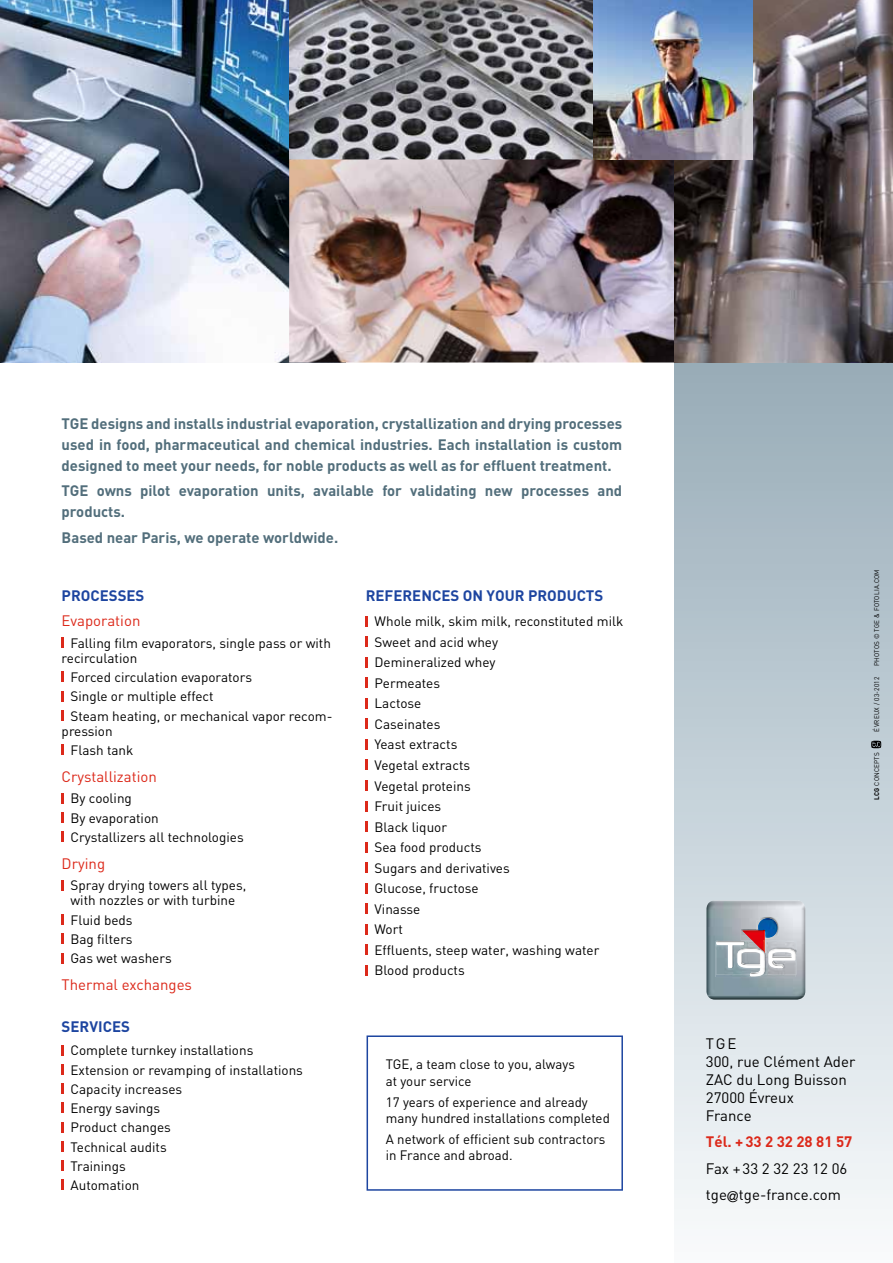
<style>
.page{position:relative;width:893px;height:1263px;background:#fff}
.page>*{position:absolute;margin:0;border:0;box-sizing:border-box;transform-origin:0 0}
.t1{font:700 15px/21px "DIN";color:#526e7b;text-align:justify}
.t2{font:15px/18px "DIN";color:#000}
.t3{font:15px "DIN";color:#dc291a}
.t4{font:700 15px "DIN";color:#1d45a0}
.t5{font:700 15px "DIN";color:#dc291a}
.t6{font:13.5px/20.5px "DIN";color:#000}
.t7{font:6.75px "DIN";letter-spacing:.03em;color:#000;scale:.95 1}
.s1{font-weight:700}
.s2{font-family:"Helvetica Neue"}
</style>
<div class="page">
<img style="left:0;top:0;width:289px;height:362px">
<img style="left:289px;top:0;width:304px;height:159px">
<img style="left:289px;top:159px;width:385px;height:203px">
<svg style="left:674px;top:362px;width:219px;height:859px;background:#c4d0d8"></svg>
<img style="left:674px;top:0;width:219px;height:362px">
<img style="left:593px;top:0;width:160px;height:159px">
<svg style="left:62px;top:638px;width:2px;height:10px"></svg>
<svg style="left:62px;top:672px;width:2px;height:10px"></svg>
<svg style="left:62px;top:691px;width:2px;height:10px"></svg>
<svg style="left:62px;top:710px;width:2px;height:11px"></svg>
<svg style="left:62px;top:745px;width:2px;height:10px"></svg>
<svg style="left:62px;top:793px;width:2px;height:10px"></svg>
<svg style="left:62px;top:812px;width:2px;height:11px"></svg>
<svg style="left:62px;top:832px;width:2px;height:10px"></svg>
<svg style="left:62px;top:880px;width:2px;height:10px"></svg>
<svg style="left:62px;top:914px;width:2px;height:11px"></svg>
<svg style="left:62px;top:934px;width:2px;height:10px"></svg>
<svg style="left:62px;top:953px;width:2px;height:10px"></svg>
<svg style="left:62px;top:1045px;width:2px;height:10px"></svg>
<svg style="left:62px;top:1064px;width:2px;height:10px"></svg>
<svg style="left:62px;top:1083px;width:2px;height:11px"></svg>
<svg style="left:62px;top:1103px;width:2px;height:10px"></svg>
<svg style="left:62px;top:1122px;width:2px;height:10px"></svg>
<svg style="left:62px;top:1141px;width:2px;height:10px"></svg>
<svg style="left:62px;top:1160px;width:2px;height:11px"></svg>
<svg style="left:62px;top:1180px;width:2px;height:10px"></svg>
<svg style="left:366px;top:616px;width:2px;height:10px"></svg>
<svg style="left:366px;top:637px;width:2px;height:10px"></svg>
<svg style="left:366px;top:657px;width:2px;height:10px"></svg>
<svg style="left:366px;top:678px;width:2px;height:10px"></svg>
<svg style="left:366px;top:698px;width:2px;height:10px"></svg>
<svg style="left:366px;top:719px;width:2px;height:10px"></svg>
<svg style="left:366px;top:739px;width:2px;height:10px"></svg>
<svg style="left:366px;top:760px;width:2px;height:10px"></svg>
<svg style="left:366px;top:780px;width:2px;height:10px"></svg>
<svg style="left:366px;top:801px;width:2px;height:10px"></svg>
<svg style="left:366px;top:821px;width:2px;height:11px"></svg>
<svg style="left:366px;top:842px;width:2px;height:10px"></svg>
<svg style="left:366px;top:862px;width:2px;height:11px"></svg>
<svg style="left:366px;top:883px;width:2px;height:10px"></svg>
<svg style="left:366px;top:904px;width:2px;height:10px"></svg>
<svg style="left:366px;top:924px;width:2px;height:10px"></svg>
<svg style="left:366px;top:945px;width:2px;height:10px"></svg>
<svg style="left:366px;top:965px;width:2px;height:10px"></svg>
<svg style="left:367px;top:1035px;width:256px;height:156px"></svg>
<svg style="left:871px;top:740px;width:10px;height:8px"></svg>
<img style="left:706px;top:901px;width:99px;height:98px">
<img style="left:757px;top:920px;width:3px;height:9px">
<img style="left:758px;top:922px;width:2px;height:7px">
<img style="left:760px;top:917px;width:19px;height:12px">
<img style="left:761px;top:918px;width:16px;height:11px">
<img style="left:760px;top:920px;width:15px;height:9px">
<img style="left:716px;top:976px;width:80px;height:1px">
<svg style="left:716px;top:929px;width:80px;height:47px;background:#b3acb3"></svg>
<img style="left:737px;top:948px;width:28px;height:20px">
<p class="t1" style="left:62px;top:413px;width:562px">TGE designs and installs industrial evaporation, crystallization and drying processes used in food, pharmaceutical and chemical industries. Each installation is custom designed to meet your needs, for noble products as well as for effluent treatment.</p>
<p class="t1" style="left:62px;top:480px;width:562px">TGE owns pilot evaporation units, available for validating new processes and products.</p>
<p class="t1" style="left:62px;top:526px;width:278px">Based near Paris, we operate worldwide.</p>
<p class="t4" style="left:62px;top:586px;width:84px">PROCESSES</p>
<p class="t3" style="left:62px;top:612px;width:80px">Evaporation</p>
<p class="t6" style="left:62px;top:635px;width:271px;line-height:15px;text-indent:9px">Falling film evaporators, single pass or with recirculation</p>
<p class="t6" style="left:71px;top:667px;width:263px;line-height:19.2px">Forced circulation evaporators<br>Single or multiple effect<br>Steam heating, or mechanical vapor recom-</p>
<p class="t6" style="left:71px;top:721px;width:64px;line-height:19.2px;text-indent:-9px">pression<br>Flash tank</p>
<p class="t3" style="left:62px;top:767px;width:97px">Crystallization</p>
<p class="t6" style="left:71px;top:789px;width:175px;line-height:19.2px">By cooling<br>By evaporation<br>Crystallizers all technologies</p>
<p class="t3" style="left:62px;top:854px;width:45px">Drying</p>
<p class="t6" style="left:71px;top:878px;width:177px;line-height:15px">Spray drying towers all types, with nozzles or with turbine</p>
<p class="t6" style="left:71px;top:910px;width:103px;line-height:19.2px">Fluid beds<br>Bag filters<br>Gas wet washers</p>
<p class="t3" style="left:62px;top:975px;width:132px">Thermal exchanges</p>
<p class="t4" style="left:62px;top:1016px;width:70px">SERVICES</p>
<p class="t6" style="left:71px;top:1040px;width:234px;line-height:19.2px">Complete turnkey installations<br>Extension or revamping of installations<br>Capacity increases<br>Energy savings<br>Product changes<br>Technical audits<br>Trainings<br>Automation</p>
<p class="t4" style="left:366px;top:586px;width:239px">REFERENCES ON YOUR PRODUCTS</p>
<p class="t6" style="left:375px;top:611px;width:250px">Whole milk, skim milk, reconstituted milk<br>Sweet and acid whey<br>Demineralized whey<br>Permeates<br>Lactose<br>Caseinates<br>Yeast extracts<br>Vegetal extracts<br>Vegetal proteins<br>Fruit juices<br>Black liquor<br>Sea food products<br>Sugars and derivatives<br>Glucose, fructose<br>Vinasse<br>Wort<br>Effluents, steep water, washing water<br>Blood products</p>
<p class="t6" style="left:386px;top:1056px;width:191px;line-height:16.5px">TGE, a team close to you, always at your service</p>
<p class="t6" style="left:386px;top:1093px;width:225px;line-height:16.5px">17 years of experience and already many hundred installations completed</p>
<p class="t6" style="left:386px;top:1130px;width:221px;line-height:16.5px">A network of efficient sub contractors in France and abroad.</p>
<p class="t7" style="left:872px;top:666px;width:103px;rotate:-90deg">PHOTOS © TGE &amp; FOTOLIA.COM</p>
<p class="t7" style="left:872px;top:731px;width:59px;rotate:-90deg">ÉVREUX / 03-2012</p>
<p class="t7" style="left:872px;top:800px;width:52px;rotate:-90deg"><span class="s1">LCG</span> CONCEPTS</p>
<p class="t2" style="left:706px;top:1034px;width:151px">T G E<br>300, rue Clément Ader<br>ZAC du Long Buisson<br>27000 Évreux<br>France</p>
<p class="t5" style="left:706px;top:1132px;width:148px">Tél. + 33 2 32 28 81 57</p>
<p class="t2" style="left:706px;top:1155px;width:143px;line-height:26.5px">Fax + 33 2 32 23 12 06 tge<span class="s2">@</span>tge-france.com</p>
</div>
